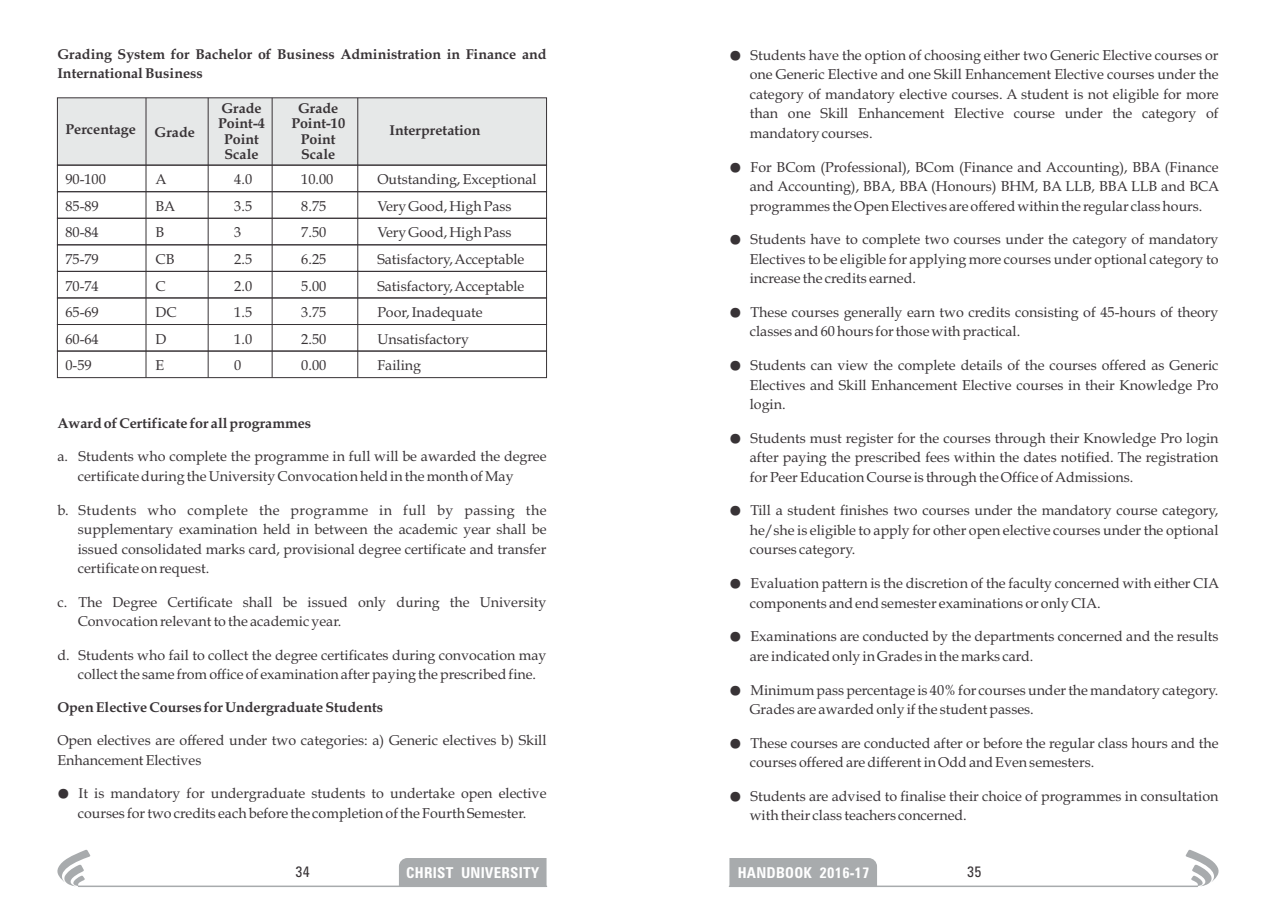
<style>
.page{position:relative;width:1276px;height:915px;background:#fff}
.page>*{position:absolute;margin:0;border:0;box-sizing:border-box;transform-origin:0 0}
.t1{font:700 condensed 15px "Zurich BT";letter-spacing:.02em;color:#fff}
.t2{font:condensed 15px "Zurich BT";color:#383336}
.t3{font:14.25px/19.5px "Book Antiqua";color:#383336}
.t4{font:700 14.25px/15.3px "Book Antiqua";color:#383336;text-align:center}
.s1{font-family:"Batang";font-size:12px}
</style>
<div class="page">
<div style="left:57px;top:97px;width:490px;height:68px;background:#e6e8e8"></div>
<div style="left:57px;top:165px;width:490px;height:27px;border:1px solid #383336"></div>
<hr style="left:146px;top:98px;width:1px;height:279px;background:#383336">
<hr style="left:208px;top:98px;width:1px;height:279px;background:#383336">
<hr style="left:272px;top:98px;width:1px;height:279px;background:#383336">
<hr style="left:357px;top:98px;width:1px;height:279px;background:#383336">
<div style="left:57px;top:191px;width:490px;height:28px;border:1px solid #383336"></div>
<div style="left:57px;top:218px;width:490px;height:27px;border:1px solid #383336"></div>
<div style="left:57px;top:244px;width:490px;height:28px;border:1px solid #383336"></div>
<div style="left:57px;top:271px;width:490px;height:27px;border:1px solid #383336"></div>
<div style="left:57px;top:297px;width:490px;height:28px;border:1px solid #383336"></div>
<div style="left:57px;top:324px;width:490px;height:27px;border:1px solid #383336"></div>
<div style="left:57px;top:350px;width:490px;height:28px;border:1px solid #383336"></div>
<svg style="left:57px;top:849px;width:34px;height:37px"></svg>
<hr style="left:79px;top:885px;width:467px;height:1px;background:#a8abad">
<div style="left:399px;top:858px;width:147px;height:27px;background:#a8abad"></div>
<svg style="left:1185px;top:849px;width:34px;height:37px"></svg>
<hr style="left:729px;top:885px;width:468px;height:1px;background:#a8abad">
<div style="left:729px;top:858px;width:148px;height:28px;background:#a8abad"></div>
<p class="t4" style="left:57px;top:47px;width:490px;line-height:18.6px;text-align:left">Grading System for Bachelor of Business Administration in Finance and<br>International Business</p>
<p class="t3" style="left:750px;top:47px;width:470px;text-align:justify;text-indent:-20px"><span class="s1">●</span> Students have the option of choosing either two Generic Elective courses or one Generic Elective and one Skill Enhancement Elective courses under the category of mandatory elective courses. A student is not eligible for more than one Skill Enhancement Elective course under the category of mandatory courses.</p>
<p class="t3" style="left:750px;top:159px;width:471px;text-align:justify;text-indent:-20px"><span class="s1">●</span> For BCom (Professional), BCom (Finance and Accounting), BBA (Finance and Accounting), BBA, BBA (Honours) BHM, BA LLB, BBA LLB and BCA programmes the Open Electives are offered within the regular class hours.</p>
<p class="t3" style="left:750px;top:231px;width:470px;text-align:justify;text-indent:-20px"><span class="s1">●</span> Students have to complete two courses under the category of mandatory Electives to be eligible for applying more courses under optional category to increase the credits earned.</p>
<p class="t3" style="left:750px;top:304px;width:470px;text-indent:-20px"><span class="s1">●</span> These courses generally earn two credits consisting of 45-hours of theory classes and 60 hours for those with practical.</p>
<p class="t3" style="left:750px;top:357px;width:470px;text-align:justify;text-indent:-20px"><span class="s1">●</span> Students can view the complete details of the courses offered as Generic Electives and Skill Enhancement Elective courses in their Knowledge Pro login.</p>
<p class="t3" style="left:750px;top:430px;width:470px;text-align:justify;text-indent:-20px"><span class="s1">●</span> Students must register for the courses through their Knowledge Pro login after paying the prescribed fees within the dates notified. The registration for Peer Education Course is through the Office of Admissions.</p>
<p class="t3" style="left:750px;top:502px;width:470px;text-align:justify;text-indent:-20px"><span class="s1">●</span> Till a student finishes two courses under the mandatory course category, he/she is eligible to apply for other open elective courses under the optional courses category.</p>
<p class="t3" style="left:750px;top:575px;width:471px;text-indent:-20px"><span class="s1">●</span> Evaluation pattern is the discretion of the faculty concerned with either CIA components and end semester examinations or only CIA.</p>
<p class="t3" style="left:750px;top:628px;width:470px;text-indent:-20px"><span class="s1">●</span> Examinations are conducted by the departments concerned and the results are indicated only in Grades in the marks card.</p>
<p class="t3" style="left:750px;top:681px;width:470px;text-indent:-20px"><span class="s1">●</span> Minimum pass percentage is 40% for courses under the mandatory category.<br>Grades are awarded only if the student passes.</p>
<p class="t3" style="left:749px;top:734px;width:470px;text-indent:-20px"><span class="s1">●</span> These courses are conducted after or before the regular class hours and the courses offered are different in Odd and Even semesters.</p>
<p class="t3" style="left:749px;top:787px;width:470px;text-indent:-20px"><span class="s1">●</span> Students are advised to finalise their choice of programmes in consultation with their class teachers concerned.</p>
<p class="t4" style="left:218px;top:102px;width:48px">Grade<br>Point-4<br>Point<br>Scale</p>
<p class="t4" style="left:291px;top:102px;width:55px">Grade<br>Point-10<br>Point<br>Scale</p>
<p class="t4" style="left:389px;top:124px;width:93px">Interpretation</p>
<p class="t4" style="left:65px;top:123px;width:72px">Percentage</p>
<p class="t4" style="left:154px;top:126px;width:42px">Grade</p>
<p class="t3" style="left:65px;top:171px;width:42px">90-100</p>
<p class="t3" style="left:156px;top:171px;width:13px">A</p>
<p class="t3" style="left:234px;top:171px;width:19px">4.0</p>
<p class="t3" style="left:301px;top:171px;width:34px">10.00</p>
<p class="t3" style="left:377px;top:171px;width:161px">Outstanding, Exceptional</p>
<p class="t3" style="left:65px;top:198px;width:35px">85-89</p>
<p class="t3" style="left:156px;top:198px;width:21px">BA</p>
<p class="t3" style="left:234px;top:198px;width:19px">3.5</p>
<p class="t3" style="left:301px;top:198px;width:26px">8.75</p>
<p class="t3" style="left:377px;top:198px;width:136px">Very Good, High Pass</p>
<p class="t3" style="left:65px;top:224px;width:35px">80-84</p>
<p class="t3" style="left:156px;top:224px;width:10px">B</p>
<p class="t3" style="left:234px;top:224px;width:9px">3</p>
<p class="t3" style="left:301px;top:224px;width:26px">7.50</p>
<p class="t3" style="left:377px;top:224px;width:136px">Very Good, High Pass</p>
<p class="t3" style="left:65px;top:251px;width:35px">75-79</p>
<p class="t3" style="left:156px;top:251px;width:20px">CB</p>
<p class="t3" style="left:234px;top:251px;width:19px">2.5</p>
<p class="t3" style="left:301px;top:251px;width:26px">6.25</p>
<p class="t3" style="left:377px;top:251px;width:148px">Satisfactory, Acceptable</p>
<p class="t3" style="left:65px;top:277px;width:35px">70-74</p>
<p class="t3" style="left:156px;top:277px;width:12px">C</p>
<p class="t3" style="left:234px;top:277px;width:19px">2.0</p>
<p class="t3" style="left:301px;top:277px;width:26px">5.00</p>
<p class="t3" style="left:377px;top:277px;width:148px">Satisfactory, Acceptable</p>
<p class="t3" style="left:65px;top:304px;width:35px">65-69</p>
<p class="t3" style="left:156px;top:304px;width:23px">DC</p>
<p class="t3" style="left:234px;top:304px;width:19px">1.5</p>
<p class="t3" style="left:301px;top:304px;width:26px">3.75</p>
<p class="t3" style="left:377px;top:304px;width:107px">Poor, Inadequate</p>
<p class="t3" style="left:65px;top:331px;width:35px">60-64</p>
<p class="t3" style="left:156px;top:331px;width:13px">D</p>
<p class="t3" style="left:234px;top:331px;width:19px">1.0</p>
<p class="t3" style="left:301px;top:331px;width:26px">2.50</p>
<p class="t3" style="left:377px;top:331px;width:93px">Unsatisfactory</p>
<p class="t3" style="left:65px;top:357px;width:28px">0-59</p>
<p class="t3" style="left:156px;top:357px;width:10px">E</p>
<p class="t3" style="left:234px;top:357px;width:9px">0</p>
<p class="t3" style="left:301px;top:357px;width:26px">0.00</p>
<p class="t3" style="left:377px;top:357px;width:45px">Failing</p>
<p class="t4" style="left:57px;top:417px;width:255px">Award of Certificate for all programmes</p>
<p class="t3" style="left:78px;top:448px;width:470px;text-indent:-20px">a. Students who complete the programme in full will be awarded the degree certificate during the University Convocation held in the month of May</p>
<p class="t3" style="left:78px;top:501px;width:470px;text-align:justify;text-indent:-20px">b. Students who complete the programme in full by passing the supplementary examination held in between the academic year shall be issued consolidated marks card, provisional degree certificate and transfer certificate on request.</p>
<p class="t3" style="left:78px;top:593px;width:470px;text-indent:-20px">c. The Degree Certificate shall be issued only during the University<br>Convocation relevant to the academic year.</p>
<p class="t3" style="left:78px;top:646px;width:470px;text-indent:-20px">d. Students who fail to collect the degree certificates during convocation may collect the same from office of examination after paying the prescribed fine.</p>
<p class="t4" style="left:57px;top:700px;width:327px">Open Elective Courses for Undergraduate Students</p>
<p class="t3" style="left:57px;top:732px;width:490px">Open electives are offered under two categories: a) Generic electives b) Skill<br>Enhancement Electives</p>
<p class="t3" style="left:57px;top:785px;width:490px;text-align:center"><span class="s1">●</span> It is mandatory for undergraduate students to undertake open elective courses for two credits each before the completion of the Fourth Semester.</p>
<p class="t2" style="left:295px;top:865px;width:16px">34</p>
<p class="t1" style="left:406px;top:866px;width:134px">CHRIST UNIVERSITY</p>
<p class="t1" style="left:738px;top:866px;width:133px">HANDBOOK 2016-17</p>
<p class="t2" style="left:967px;top:865px;width:16px">35</p>
</div>
